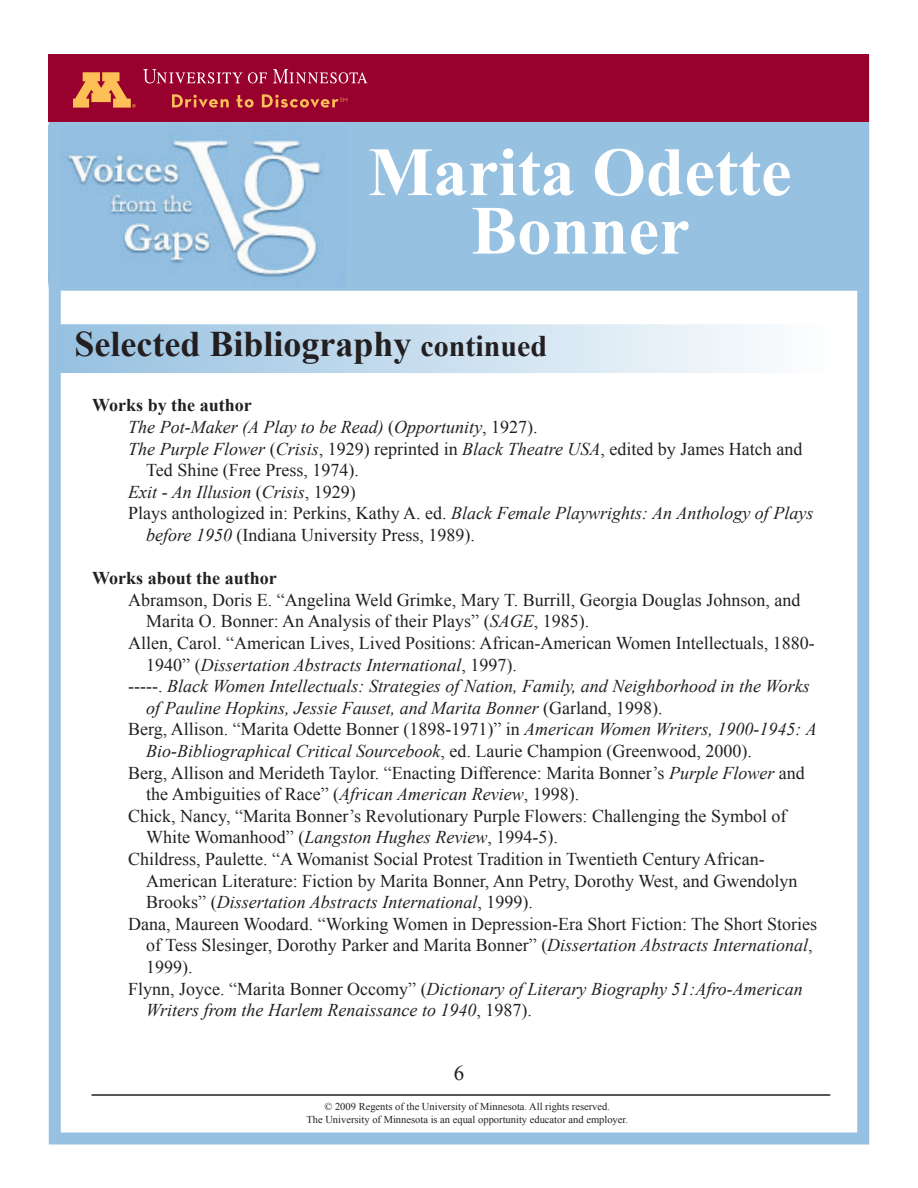
<style>
.page{position:relative;width:918px;height:1188px;background:#fff}
.page>*{position:absolute;margin:0;border:0;box-sizing:border-box;transform-origin:0 0}
.t1{font:700 69px/58.5px "Times New Roman";color:#fff;text-align:center}
.t2{font:700 36px "Times New Roman";color:#231f20}
.t3{font:21px "Times New Roman";color:#231f20}
.t4{font:18px "Times New Roman";color:#231f20}
.t5{font:italic 18px "Times New Roman";color:#231f20}
.t6{font:700 18px "Times New Roman";color:#231f20}
.t7{font:10.5px/13.5px "Times New Roman";color:#231f20;text-align:center}
.s1{font-size:30px}
.s2{font-style:normal}
.s3{font-style:italic}
</style>
<div class="page">
<div style="left:56px;top:119px;width:810px;height:173px;background:#97c1e1;border:2px solid #fff"></div>
<img style="left:63px;top:134px;width:281px;height:147px">
<hr style="left:92px;top:1094px;width:738px;height:2px;background:#231f20">
<div style="left:56px;top:323px;width:776px;height:52px;background:linear-gradient(to right,#96c0e1,#fdfefe);border:2px solid #fff"></div>
<div style="left:49px;top:54px;width:820px;height:1090px;border:12px solid #97c1e1"></div>
<div style="left:49px;top:54px;width:820px;height:67px;background:#98012d"></div>
<svg style="left:74px;top:72px;width:62px;height:36px"></svg>
<svg style="left:273px;top:69px;width:94px;height:14px"></svg>
<svg style="left:143px;top:69px;width:124px;height:14px"></svg>
<svg style="left:172px;top:94px;width:57px;height:14px"></svg>
<svg style="left:236px;top:95px;width:18px;height:13px"></svg>
<svg style="left:262px;top:94px;width:85px;height:14px"></svg>
<h1 class="t1" style="left:368px;top:141px;width:425px">Marita Odette<br>Bonner</h1>
<h2 class="t2" style="left:75px;top:319px;width:474px">Selected Bibliography <span class="s1">continued</span></h2>
<p class="t6" style="left:92px;top:393px;width:161px">Works by the author</p>
<p class="t5" style="left:128px;top:415px;width:411px">The Pot-Maker (A Play to be Read) <span class="s2">(</span>Opportunity<span class="s2">, 1927).</span></p>
<p class="t4" style="left:128px;top:436px;width:676px"><span class="s3">The Purple Flower</span> (<span class="s3">Crisis</span>, 1929) reprinted in <span class="s3">Black Theatre USA</span>, edited by James Hatch and</p>
<p class="t4" style="left:146px;top:458px;width:214px">Ted Shine (Free Press, 1974).</p>
<p class="t5" style="left:128px;top:479px;width:229px">Exit - An Illusion <span class="s2">(</span>Crisis<span class="s2">, 1929)</span></p>
<p class="t5" style="left:128px;top:501px;width:687px"><span class="s2">Plays anthologized in: Perkins, Kathy A. ed.</span> Black Female Playwrights: An Anthology of Plays</p>
<p class="t4" style="left:146px;top:523px;width:330px"><span class="s3">before 1950</span> (Indiana University Press, 1989).</p>
<p class="t6" style="left:92px;top:566px;width:186px">Works about the author</p>
<p class="t4" style="left:128px;top:588px;width:674px">Abramson, Doris E. “Angelina Weld Grimke, Mary T. Burrill, Georgia Douglas Johnson, and</p>
<p class="t4" style="left:146px;top:609px;width:444px">Marita O. Bonner: An Analysis of their Plays” (<span class="s3">SAGE</span>, 1985).</p>
<p class="t4" style="left:128px;top:631px;width:688px">Allen, Carol. “American Lives, Lived Positions: African-American Women Intellectuals, 1880-</p>
<p class="t5" style="left:146px;top:652px;width:372px"><span class="s2">1940” (</span>Dissertation Abstracts International<span class="s2">, 1997).</span></p>
<p class="t5" style="left:128px;top:674px;width:683px"><span class="s2">-----.</span> Black Women Intellectuals: Strategies of Nation, Family, and Neighborhood in the Works</p>
<p class="t5" style="left:146px;top:695px;width:518px">of Pauline Hopkins, Jessie Fauset, and Marita Bonner <span class="s2">(Garland, 1998).</span></p>
<p class="t4" style="left:128px;top:717px;width:690px">Berg, Allison. “Marita Odette Bonner (1898-1971)” in <span class="s3">American Women Writers, 1900-1945: A</span></p>
<p class="t5" style="left:146px;top:739px;width:607px">Bio-Bibliographical Critical Sourcebook<span class="s2">, ed. Laurie Champion (Greenwood, 2000).</span></p>
<p class="t4" style="left:128px;top:760px;width:678px">Berg, Allison and Merideth Taylor. “Enacting Difference: Marita Bonner’s <span class="s3">Purple Flower</span> and</p>
<p class="t4" style="left:146px;top:782px;width:435px">the Ambiguities of Race” (<span class="s3">African American Review</span>, 1998).</p>
<p class="t4" style="left:128px;top:804px;width:660px">Chick, Nancy, “Marita Bonner’s Revolutionary Purple Flowers: Challenging the Symbol of</p>
<p class="t4" style="left:146px;top:825px;width:413px">White Womanhood” (<span class="s3">Langston Hughes Review</span>, 1994-5).</p>
<p class="t4" style="left:128px;top:847px;width:638px">Childress, Paulette. “A Womanist Social Protest Tradition in Twentieth Century African-</p>
<p class="t4" style="left:146px;top:868px;width:653px">American Literature: Fiction by Marita Bonner, Ann Petry, Dorothy West, and Gwendolyn</p>
<p class="t5" style="left:146px;top:890px;width:388px"><span class="s2">Brooks” (</span>Dissertation Abstracts International<span class="s2">, 1999).</span></p>
<p class="t4" style="left:128px;top:912px;width:691px">Dana, Maureen Woodard. “Working Women in Depression-Era Short Fiction: The Short Stories</p>
<p class="t4" style="left:146px;top:933px;width:668px">of Tess Slesinger, Dorothy Parker and Marita Bonner” (<span class="s3">Dissertation Abstracts International</span>,</p>
<p class="t4" style="left:146px;top:955px;width:48px">1999).</p>
<p class="t5" style="left:128px;top:976px;width:676px"><span class="s2">Flynn, Joyce. “Marita Bonner Occomy” (</span>Dictionary of Literary Biography 51:Afro-American</p>
<p class="t5" style="left:146px;top:998px;width:387px">Writers from the Harlem Renaissance to 1940<span class="s2">, 1987).</span></p>
<p class="t3" style="left:454px;top:1058px;width:12px">6</p>
<p class="t7" style="left:306px;top:1099px;width:323px">© 2009 Regents of the University of Minnesota. All rights reserved.<br>The University of Minnesota is an equal opportunity educator and employer.</p>
</div>
